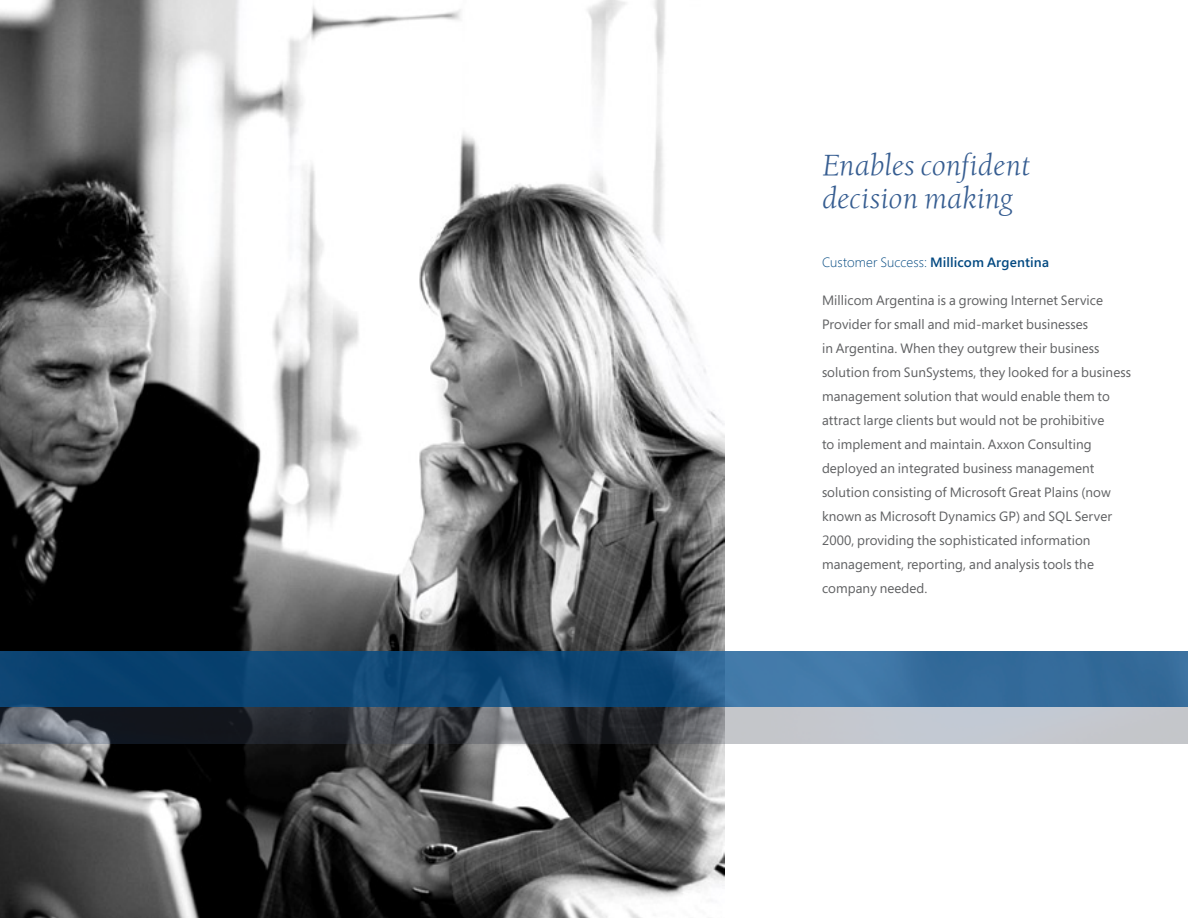
<style>
.page{position:relative;width:1188px;height:918px;background:#fff}
.page>*{position:absolute;margin:0;border:0;box-sizing:border-box;transform-origin:0 0}
.t1{font:italic 30px/33px "Berkeley Old ITCTT Book";color:#365d91}
.t2{font:13.5px/24px "Segoe";letter-spacing:.005em;color:#5f6062}
.t3{font:600 13.5px "Segoe";letter-spacing:.01em;color:#034981}
.s1{font-weight:300}
</style>
<div class="page">
<img style="left:0;top:0;width:725px;height:918px">
<img style="left:0;top:707px;width:1188px;height:37px">
<img style="left:0;top:652px;width:1188px;height:55px">
<h1 class="t1" style="left:822px;top:149px;width:209px">Enables confident decision making</h1>
<p class="t3" style="left:822px;top:253px;width:228px"><span class="s1">Customer Success:</span> Millicom Argentina</p>
<p class="t2" style="left:822px;top:288px;width:310px">Millicom Argentina is a growing Internet Service Provider for small and mid-market businesses<br>in Argentina. When they outgrew their business solution from SunSystems, they looked for a business management solution that would enable them to attract large clients but would not be prohibitive<br>to implement and maintain. Axxon Consulting deployed an integrated business management solution consisting of Microsoft Great Plains (now known as Microsoft Dynamics GP) and SQL Server 2000, providing the sophisticated information management, reporting, and analysis tools the company needed.</p>
</div>
